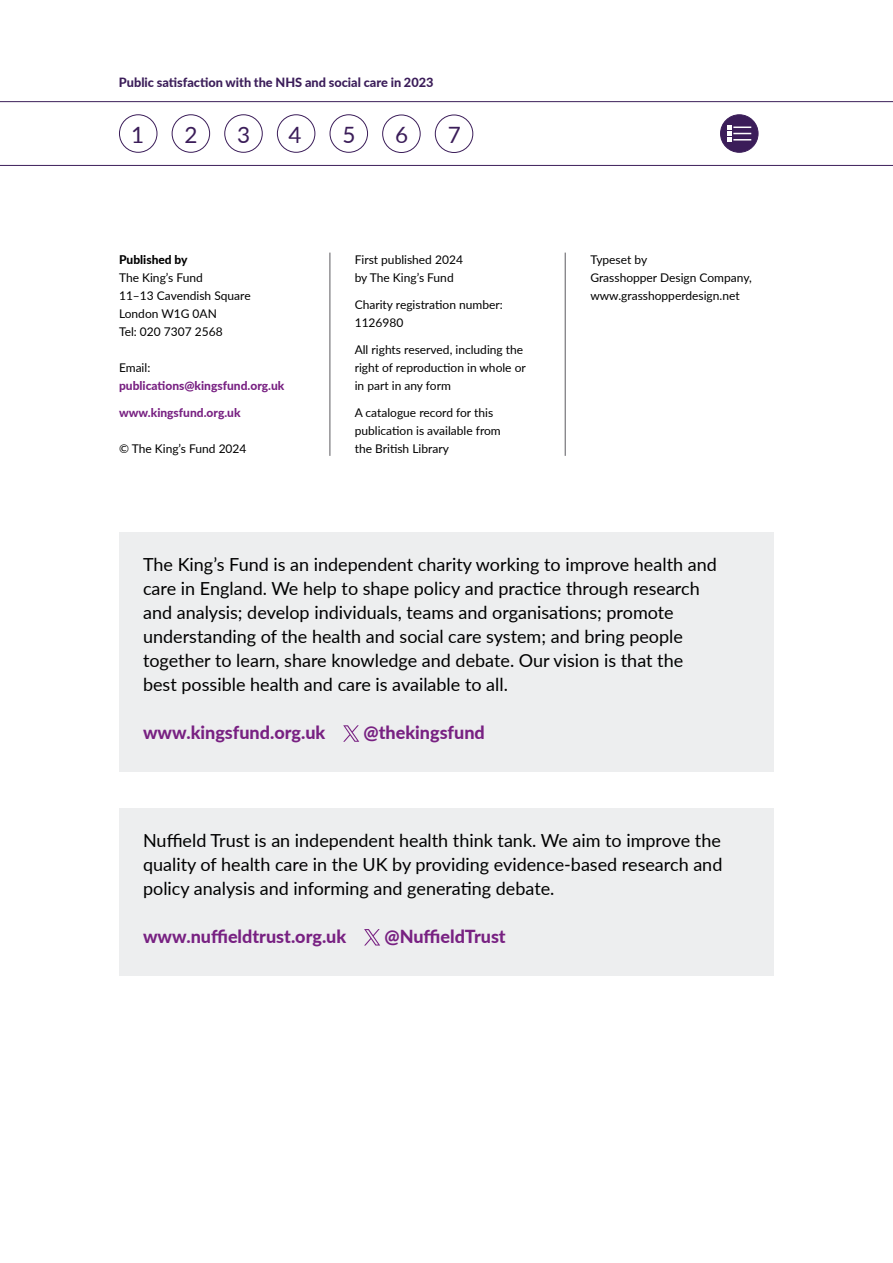
<style>
.page{position:relative;width:893px;height:1263px;background:#fff}
.page>*{position:absolute;margin:0;border:0;box-sizing:border-box;transform-origin:0 0}
.t1{font:22.5px "Lato";color:#3b1d59}
.t2{font:18px/24px "Lato";color:#000}
.t3{font:800 18px "Lato";color:#782182}
.t4{font:800 12.75px "Lato";color:#3b1d59}
.t5{font:12px/18px "Lato";color:#000}
.t6{font:800 12px "Lato";color:#782182}
.t7{font:800 12px "Lato";color:#000}
</style>
<div class="page">
<hr style="left:0;top:165px;width:893px;height:1px;background:#3b1d59">
<hr style="left:0;top:101px;width:893px;height:1px;background:#3b1d59">
<div style="left:119px;top:533px;width:655px;height:239px;background:#edeeef"></div>
<svg style="left:343px;top:725px;width:16px;height:17px"></svg>
<div style="left:119px;top:808px;width:655px;height:167px;background:#edeeef"></div>
<svg style="left:364px;top:929px;width:16px;height:16px"></svg>
<div style="left:720px;top:115px;width:38px;height:37px;background:#3b1d59;border-radius:50%"></div>
<div style="left:720px;top:114px;width:38px;height:39px;border:1px solid #3b1d59;border-radius:50%"></div>
<svg style="left:727px;top:125px;width:24px;height:17px"></svg>
<div style="left:330px;top:114px;width:38px;height:39px;border:1px solid #3b1d59;border-radius:50%"></div>
<div style="left:119px;top:114px;width:38px;height:39px;border:1px solid #3b1d59;border-radius:50%"></div>
<div style="left:172px;top:114px;width:38px;height:39px;border:1px solid #3b1d59;border-radius:50%"></div>
<div style="left:224px;top:114px;width:39px;height:39px;border:1px solid #3b1d59;border-radius:50%"></div>
<div style="left:277px;top:114px;width:38px;height:39px;border:1px solid #3b1d59;border-radius:50%"></div>
<div style="left:382px;top:115px;width:39px;height:38px;border:1px solid #3b1d59;border-radius:50%"></div>
<div style="left:435px;top:115px;width:38px;height:38px;border:1px solid #3b1d59;border-radius:50%"></div>
<hr style="left:330px;top:253px;width:1px;height:203px;background:#5c5b60">
<hr style="left:565px;top:253px;width:1px;height:203px;background:#5c5b60">
<p class="t4" style="left:119px;top:73px;width:316px">Public satisfaction with the NHS and social care in 2023</p>
<p class="t1" style="left:131px;top:118px;width:15px">1</p>
<p class="t1" style="left:185px;top:118px;width:15px">2</p>
<p class="t1" style="left:237px;top:118px;width:15px">3</p>
<p class="t1" style="left:288px;top:118px;width:15px">4</p>
<p class="t1" style="left:343px;top:118px;width:15px">5</p>
<p class="t1" style="left:395px;top:119px;width:15px">6</p>
<p class="t1" style="left:448px;top:119px;width:15px">7</p>
<p class="t7" style="left:119px;top:250px;width:70px">Published by</p>
<p class="t5" style="left:119px;top:268px;width:133px">The King’s Fund<br>11–13 Cavendish Square<br>London W1G 0AN<br>Tel: 020 7307 2568</p>
<p class="t5" style="left:119px;top:358px;width:33px">Email:</p>
<p class="t6" style="left:119px;top:376px;width:167px">publications@kingsfund.org.uk</p>
<p class="t6" style="left:119px;top:403px;width:123px">www.kingsfund.org.uk</p>
<p class="t5" style="left:119px;top:439px;width:129px">© The King’s Fund 2024</p>
<p class="t5" style="left:355px;top:250px;width:110px">First published 2024 by The King’s Fund</p>
<p class="t5" style="left:355px;top:295px;width:150px">Charity registration number:<br>1126980</p>
<p class="t5" style="left:355px;top:340px;width:173px">All rights reserved, including the right of reproduction in whole or in part in any form</p>
<p class="t5" style="left:355px;top:403px;width:148px">A catalogue record for this publication is available from the British Library</p>
<p class="t5" style="left:590px;top:250px;width:163px">Typeset by<br>Grasshopper Design Company, www.grasshopperdesign.net</p>
<p class="t2" style="left:143px;top:552px;width:575px">The King’s Fund is an independent charity working to improve health and care in England. We help to shape policy and practice through research and analysis; develop individuals, teams and organisations; promote understanding of the health and social care system; and bring people together to learn, share knowledge and debate. Our vision is that the best possible health and care is available to all.</p>
<p class="t3" style="left:143px;top:719px;width:184px">www.kingsfund.org.uk</p>
<p class="t3" style="left:364px;top:719px;width:123px">@thekingsfund</p>
<p class="t2" style="left:143px;top:827px;width:581px;text-align:justify">Nuffield Trust is an independent health think tank. We aim to improve the quality of health care in the UK by providing evidence-based research and policy analysis and informing and generating debate.</p>
<p class="t3" style="left:143px;top:923px;width:205px">www.nuffieldtrust.org.uk</p>
<p class="t3" style="left:384px;top:923px;width:123px">@NuffieldTrust</p>
</div>
